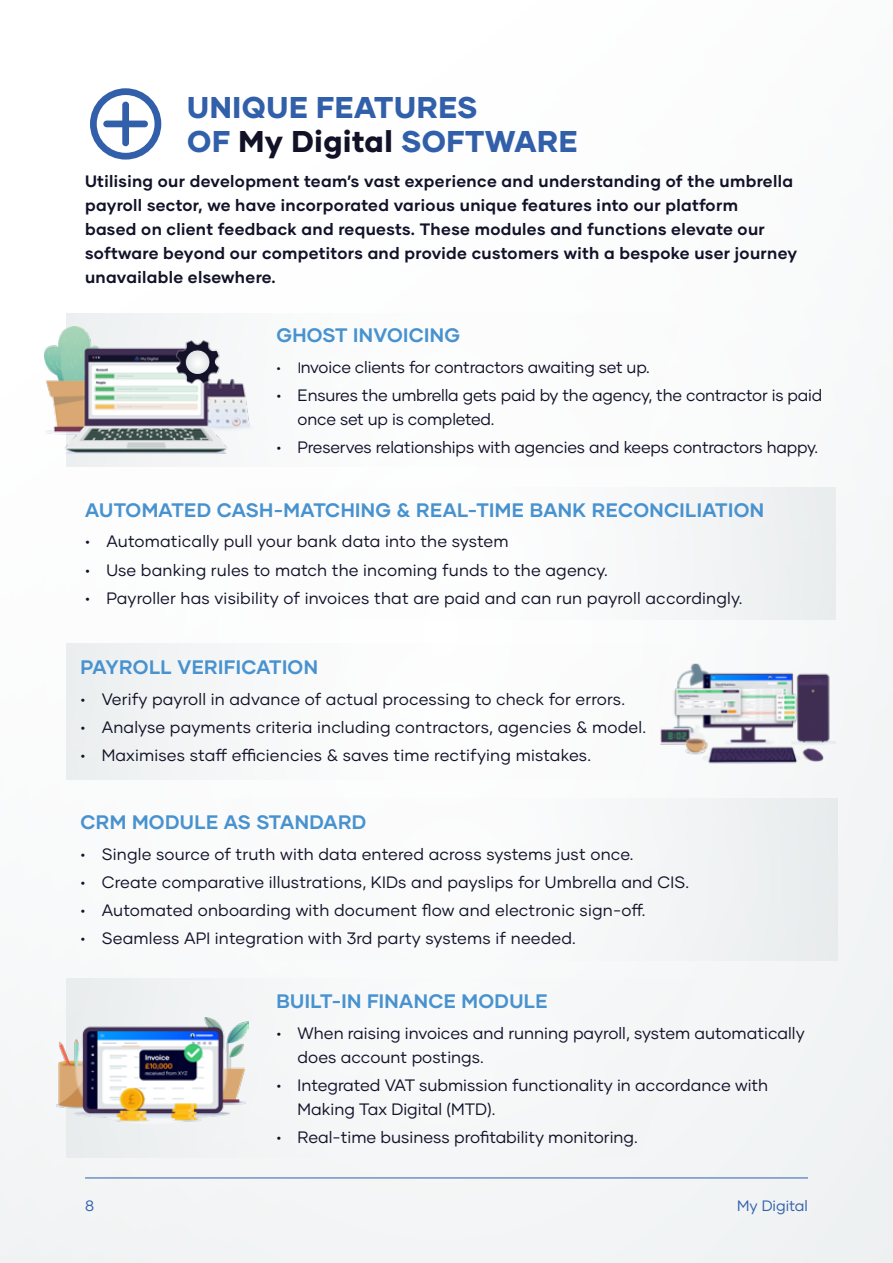
<style>
.page{position:relative;width:893px;height:1263px;background:#fbfbfc}
.page>*{position:absolute;margin:0;border:0;box-sizing:border-box;transform-origin:0 0}
.t1{font:800 30px/34px "Gilmer";letter-spacing:.02em;color:#325faa}
.t2{font:700 19.5px "Gilmer";letter-spacing:.02em;color:#4792cf}
.t3{font:16.5px/24px "Gilmer";color:#111228}
.t4{font:700 16.5px/24px "Gilmer";letter-spacing:.02em;color:#111228}
.t5{font:15px "Gilmer";color:#325faa}
.s1{color:#111228}
.s2{font-size:15px}
</style>
<div class="page">
<div style="left:69px;top:488px;width:766px;height:132px;background:linear-gradient(to right,#fff,#f1f3f4)"></div>
<div style="left:67px;top:799px;width:771px;height:161px;background:linear-gradient(to right,#fdfefe,#eff2f3)"></div>
<div style="left:67px;top:978px;width:771px;height:179px;background:#f4f6f7"></div>
<svg style="left:90px;top:88px;width:71px;height:72px"></svg>
<div style="left:103px;top:121px;width:45px;height:6px;background:#325faa;border-radius:3px"></div>
<div style="left:122px;top:102px;width:7px;height:44px;background:#325faa;border-radius:3px"></div>
<hr style="left:85px;top:1177px;width:723px;height:1px;background:#325faa">
<img style="left:56px;top:1017px;width:193px;height:109px">
<img style="left:660px;top:663px;width:177px;height:101px">
<img style="left:45px;top:327px;width:209px;height:127px">
<svg style="left:186px;top:351px;width:23px;height:23px"></svg>
<h1 class="t1" style="left:187px;top:90px;width:392px">UNIQUE FEATURES<br>OF <span class="s1">My Digital</span> SOFTWARE</h1>
<p class="t4" style="left:85px;top:169px;width:714px">Utilising our development team’s vast experience and understanding of the umbrella payroll sector, we have incorporated various unique features into our platform<br>based on client feedback and requests. These modules and functions elevate our software beyond our competitors and provide customers with a bespoke user journey unavailable elsewhere.</p>
<p class="t2" style="left:276px;top:323px;width:185px">GHOST INVOICING</p>
<p class="t3" style="left:276px;top:355px;width:375px"><span class="s2">• I</span>nvoice clients for contractors awaiting set up.</p>
<p class="t3" style="left:298px;top:383px;width:526px;text-indent:-21px">• Ensures the umbrella gets paid by the agency, the contractor is paid once set up is completed.</p>
<p class="t3" style="left:276px;top:435px;width:543px">• Preserves relationships with agencies and keeps contractors happy.</p>
<p class="t2" style="left:85px;top:498px;width:680px">AUTOMATED CASH-MATCHING &amp; REAL-TIME BANK RECONCILIATION</p>
<p class="t3" style="left:85px;top:529px;width:425px">• Automatically pull your bank data into the system</p>
<p class="t3" style="left:85px;top:558px;width:524px">• Use banking rules to match the incoming funds to the agency.</p>
<p class="t3" style="left:85px;top:586px;width:659px">• Payroller has visibility of invoices that are paid and can run payroll accordingly.</p>
<p class="t2" style="left:81px;top:655px;width:239px">PAYROLL VERIFICATION</p>
<p class="t3" style="left:81px;top:687px;width:546px">• Verify payroll in advance of actual processing to check for errors.</p>
<p class="t3" style="left:81px;top:715px;width:567px">• Analyse payments criteria including contractors, agencies &amp; model.</p>
<p class="t3" style="left:81px;top:743px;width:512px">• Maximises staff efficiencies &amp; saves time rectifying mistakes.</p>
<p class="t2" style="left:81px;top:810px;width:287px">CRM MODULE AS STANDARD</p>
<p class="t3" style="left:81px;top:842px;width:555px">• Single source of truth with data entered across systems just once.</p>
<p class="t3" style="left:81px;top:870px;width:610px">• Create comparative illustrations, KIDs and payslips for Umbrella and CIS.</p>
<p class="t3" style="left:81px;top:898px;width:566px">• Automated onboarding with document flow and electronic sign-off.</p>
<p class="t3" style="left:81px;top:926px;width:497px">• Seamless API integration with 3rd party systems if needed.</p>
<p class="t2" style="left:276px;top:989px;width:273px">BUILT-IN FINANCE MODULE</p>
<p class="t3" style="left:298px;top:1021px;width:509px;text-indent:-21px">• When raising invoices and running payroll, system automatically does account postings.</p>
<p class="t3" style="left:298px;top:1073px;width:472px;text-indent:-21px">• Integrated VAT submission functionality in accordance with<br>Making Tax Digital (MTD).</p>
<p class="t3" style="left:276px;top:1125px;width:363px">• Real-time business profitability monitoring.</p>
<p class="t5" style="left:85px;top:1196px;width:11px">8</p>
<p class="t5" style="left:737px;top:1196px;width:72px">My Digital</p>
</div>
